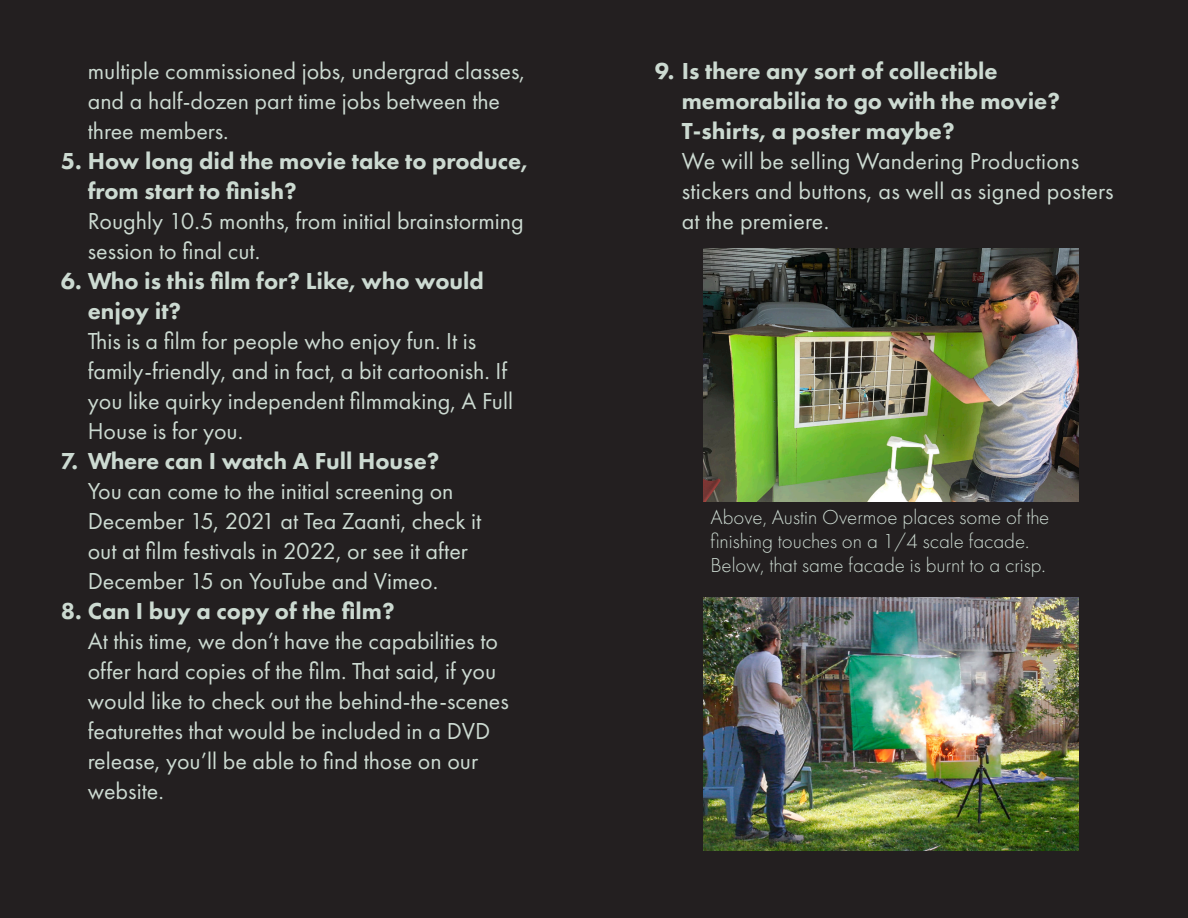
<style>
.page{position:relative;width:1188px;height:918px;background:#231f20}
.page>*{position:absolute;margin:0;border:0;box-sizing:border-box;transform-origin:0 0}
.List{font:24px/30px "Futura PT";color:#ccdad1}
.t1{font:800 24px/30px "Futura PT";color:#ccdad1}
.t2{font:300 21px/24px "Futura PT";color:#ccdad1}
</style>
<div class="page">
<img style="left:704px;top:248px;width:374px;height:253px">
<img style="left:704px;top:598px;width:374px;height:252px">
<p class="List" style="left:88px;top:56px;width:439px">multiple commissioned jobs, undergrad classes, and a half-dozen part time jobs between the three members.</p>
<p class="t1" style="left:88px;top:146px;width:442px;text-indent:-27px">5. How long did the movie take to produce, from start to finish?</p>
<p class="List" style="left:88px;top:206px;width:437px">Roughly 10.5 months, from initial brainstorming session to final cut.</p>
<p class="t1" style="left:88px;top:266px;width:398px;text-indent:-27px">6. Who is this film for? Like, who would enjoy it?</p>
<p class="List" style="left:88px;top:326px;width:427px">This is a film for people who enjoy fun. It is family-friendly, and in fact, a bit cartoonish. If you like quirky independent filmmaking, A Full House is for you.</p>
<p class="t1" style="left:61px;top:446px;width:380px">7. Where can I watch A Full House?</p>
<p class="List" style="left:88px;top:476px;width:395px">You can come to the initial screening on December 15, 2021 at Tea Zaanti, check it out at film festivals in 2022, or see it after December 15 on YouTube and Vimeo.</p>
<p class="t1" style="left:61px;top:596px;width:335px">8. Can I buy a copy of the film?</p>
<p class="List" style="left:88px;top:626px;width:423px">At this time, we don’t have the capabilities to offer hard copies of the film. That said, if you would like to check out the behind-the-scenes featurettes that would be included in a DVD release, you’ll be able to find those on our website.</p>
<p class="t1" style="left:682px;top:56px;width:380px;text-indent:-27px">9. Is there any sort of collectible memorabilia to go with the movie?<br>T-shirts, a poster maybe?</p>
<p class="List" style="left:682px;top:146px;width:434px">We will be selling Wandering Productions stickers and buttons, as well as signed posters at the premiere.</p>
<p class="t2" style="left:710px;top:505px;width:340px">Above, Austin Overmoe places some of the finishing touches on a 1/4 scale facade.<br>Below, that same facade is burnt to a crisp.</p>
</div>
